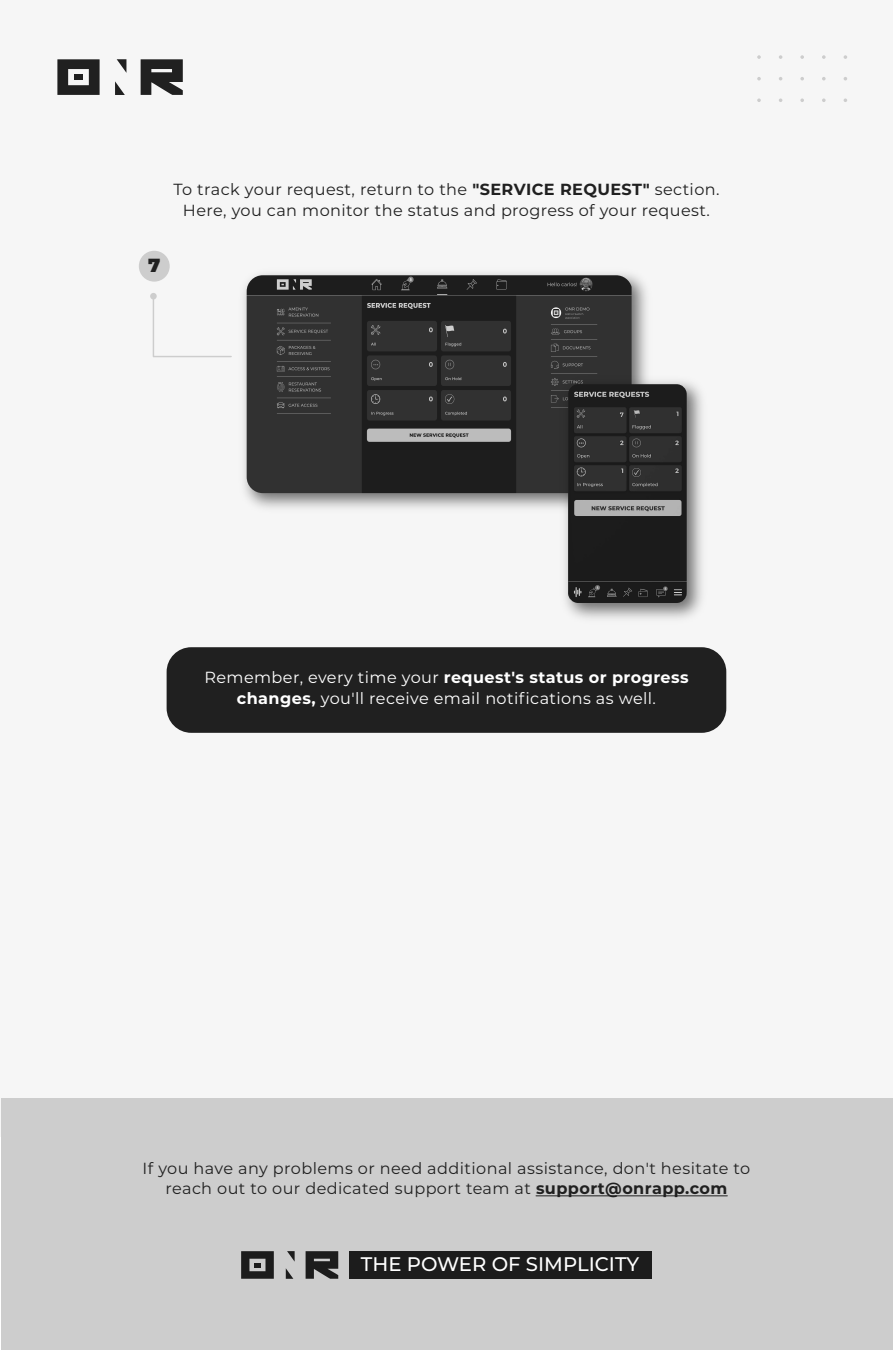
<style>
.page{position:relative;width:893px;height:1350px;background:#fff}
.page>*{position:absolute;margin:0;border:0;box-sizing:border-box;transform-origin:0 0}
.t1{font:500 19.65px "Montserrat";color:#fff}
.t2{font:900 19.05px "Montserrat";color:#202020}
.t3{font:16.05px/20.4px "Montserrat";letter-spacing:.025em;color:#202020;text-align:center}
.t4{font:16.05px/20.4px "Montserrat";letter-spacing:.025em;color:#fff;text-align:center}
.s1{font-weight:700}
</style>
<div class="page">
<div style="left:0;top:0;width:893px;height:1136px;background:#f6f6f6"></div>
<svg style="left:757px;top:55px;width:4px;height:4px"></svg>
<svg style="left:779px;top:55px;width:3px;height:4px"></svg>
<svg style="left:800px;top:55px;width:4px;height:4px"></svg>
<svg style="left:822px;top:55px;width:4px;height:4px"></svg>
<svg style="left:844px;top:55px;width:3px;height:4px"></svg>
<svg style="left:757px;top:77px;width:4px;height:3px"></svg>
<svg style="left:757px;top:98px;width:4px;height:4px"></svg>
<svg style="left:800px;top:98px;width:4px;height:4px"></svg>
<svg style="left:822px;top:98px;width:4px;height:4px"></svg>
<div style="left:139px;top:251px;width:31px;height:31px;background:#cdcdcd;border-radius:50%"></div>
<svg style="left:115px;top:81px;width:10px;height:14px"></svg>
<svg style="left:117px;top:59px;width:9px;height:13px"></svg>
<svg style="left:141px;top:59px;width:42px;height:36px"></svg>
<svg style="left:57px;top:59px;width:43px;height:36px"></svg>
<div style="left:74px;top:75px;width:9px;height:5px;background:#202020"></div>
<svg style="left:152px;top:298px;width:80px;height:60px"></svg>
<div style="left:150px;top:293px;width:7px;height:6px;background:#cdcdcd;border-radius:50%"></div>
<div style="left:1px;top:1098px;width:892px;height:252px;background:#cdcdcd"></div>
<hr style="left:536px;top:1195px;width:191px;height:1px;background:#202020">
<svg style="left:286px;top:1268px;width:7px;height:11px"></svg>
<svg style="left:287px;top:1251px;width:8px;height:11px"></svg>
<svg style="left:306px;top:1251px;width:32px;height:28px"></svg>
<svg style="left:241px;top:1251px;width:33px;height:28px"></svg>
<div style="left:349px;top:1251px;width:303px;height:28px;background:#1c1c1c"></div>
<div style="left:167px;top:647px;width:559px;height:86px;background:#202020;border-radius:25px"></div>
<img style="left:244px;top:273px;width:403px;height:235px">
<img style="left:247px;top:275px;width:385px;height:218px">
<img style="left:529px;top:309px;width:198px;height:366px">
<img style="left:568px;top:384px;width:119px;height:219px">
<p class="t3" style="left:173px;top:180px;width:548px">To track your request, return to the <span class="s1">"SERVICE REQUEST"</span> section.<br>Here, you can monitor the status and progress of your request.</p>
<p class="t2" style="left:148px;top:255px;width:14px">7</p>
<p class="t4" style="left:204px;top:668px;width:486px">Remember, every time your <span class="s1">request's status or progress changes,</span> you'll receive email notifications as well.</p>
<p class="t3" style="left:143px;top:1158px;width:609px">If you have any problems or need additional assistance, don't hesitate to reach out to our dedicated support team at <span class="s1">support@onrapp.com</span></p>
<p class="t1" style="left:361px;top:1253px;width:280px">THE POWER OF SIMPLICITY</p>
</div>
